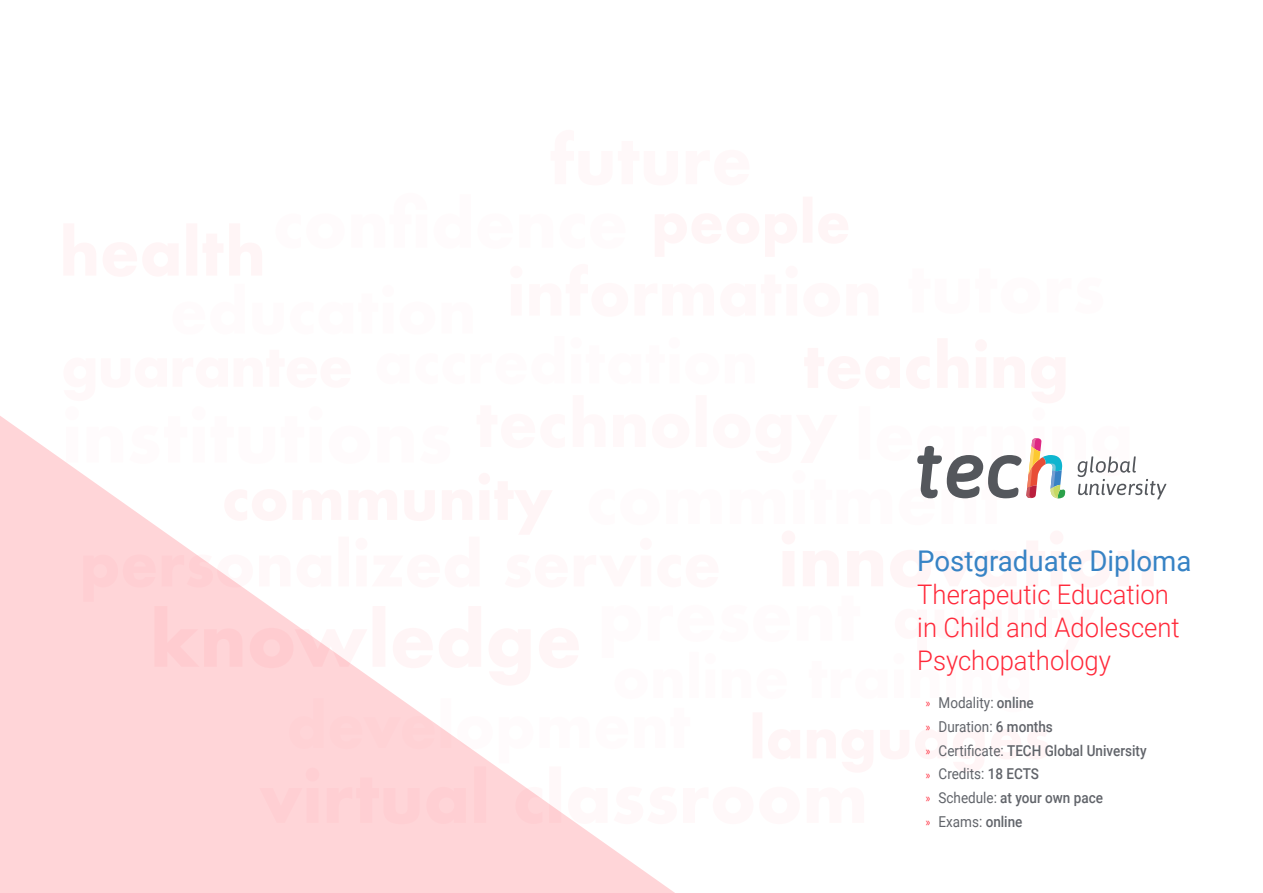
<style>
.page{position:relative;width:1263px;height:893px;background:#fff}
.page>*{position:absolute;margin:0;border:0;box-sizing:border-box;transform-origin:0 0}
.t1{font:28.5px "Roboto";color:#3783c5}
.t2{font:300 27px/33px "Roboto";color:#ff293a;scale:.95 1}
.t3{font:500 15px/23.7px "Roboto";color:#61646a;scale:.9 1}
.s1{font-family:"Myriad Pro";font-weight:400;font-size:12px;color:#ff293a}
.s2{font-weight:400}
</style>
<div class="page">
<div style="left:0;top:416px;width:675px;height:477px;background:#ffd5d8"></div>
<svg style="left:63px;top:416px;width:1103px;height:408px"></svg>
<h1 class="t1" style="left:917px;top:541px;width:276px">Postgraduate Diploma</h1>
<h2 class="t2" style="left:917px;top:577px;width:278px">Therapeutic Education in Child and Adolescent<br>Psychopathology</h2>
<p class="t3" style="left:926px;top:690px;width:247px"><span class="s1">»</span> <span class="s2">Modality:</span> online<br><span class="s1">»</span> <span class="s2">Duration:</span> 6 months<br><span class="s1">»</span> <span class="s2">Certificate:</span> TECH Global University <span class="s1">»</span> <span class="s2">Credits:</span> 18 ECTS<br><span class="s1">»</span> <span class="s2">Schedule:</span> at your own pace<br><span class="s1">»</span> <span class="s2">Exams:</span> online</p>
</div>
